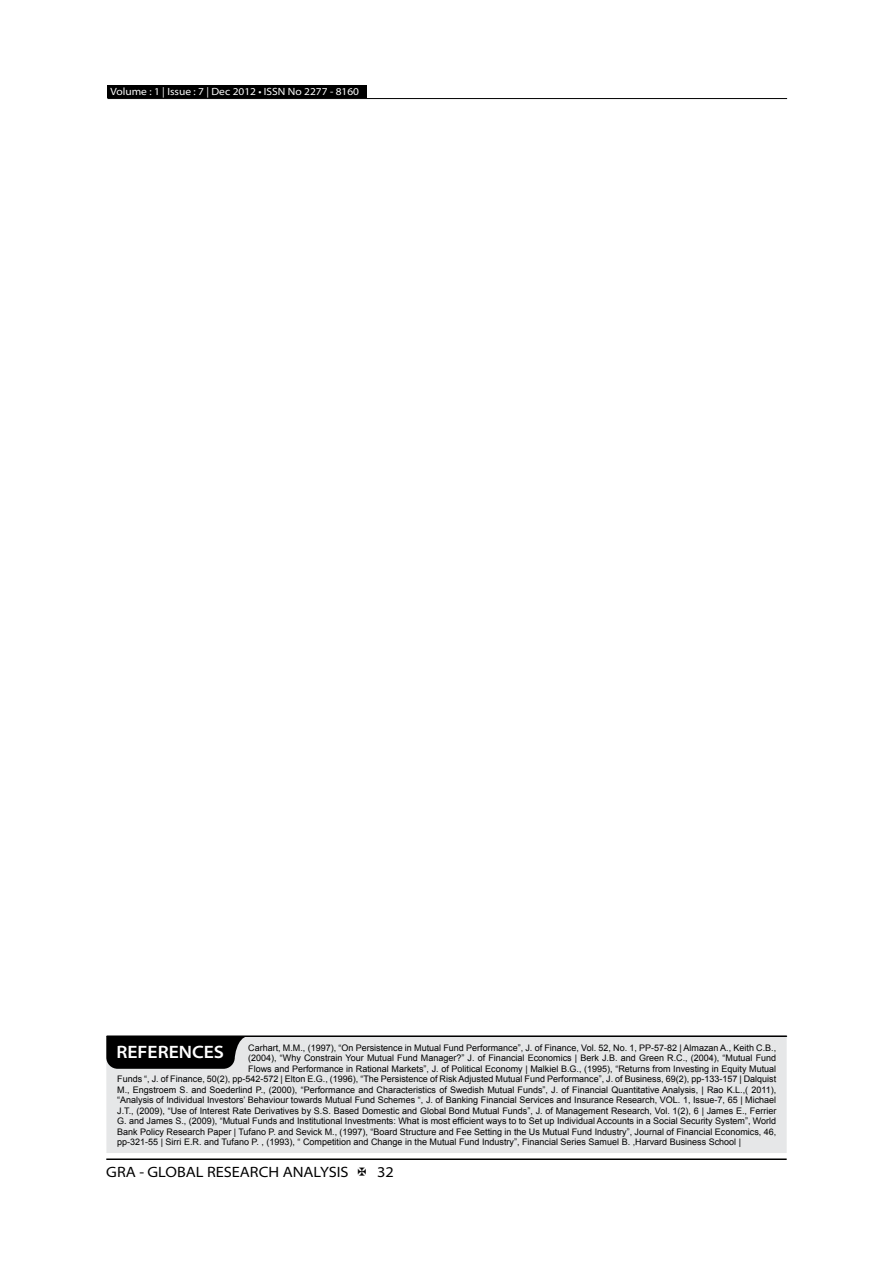
<style>
.page{position:relative;width:893px;height:1263px;background:#fff}
.page>*{position:absolute;margin:0;border:0;box-sizing:border-box;transform-origin:0 0}
.t1{font:600 semi-expanded 18px "Myriad Pro";color:#fff}
.t2{font:semi-expanded 15px "Myriad Pro";color:#000}
.t3{font:semi-expanded 10.5px "Myriad Pro";color:#fff}
.t4{font:9px "Arial";color:#000}
</style>
<div class="page">
<hr style="left:106px;top:1158px;width:681px;height:2px;background:#000">
<div style="left:107px;top:85px;width:260px;height:13px;background:#000"></div>
<hr style="left:107px;top:98px;width:680px;height:1px;background:#000">
<div style="left:106px;top:1035px;width:681px;height:118px;background:#e6e7e8"></div>
<hr style="left:107px;top:1035px;width:679px;height:2px;background:#000">
<svg style="left:106px;top:1036px;width:142px;height:33px;background:#161616"></svg>
<p class="t3" style="left:110px;top:86px;width:250px">Volume : 1 | Issue : 7 | Dec 2012 • ISSN No 2277 - 8160</p>
<h1 class="t1" style="left:117px;top:1042px;width:109px">REFERENCES</h1>
<p class="t4" style="left:248px;top:1042px;width:530px">Carhart, M.M., (1997), “On Persistence in Mutual Fund Performance”, J. of Finance, Vol. 52, No. 1, PP-57-82 | Almazan A., Keith C.B.,</p>
<p class="t4" style="left:248px;top:1052px;width:530px">(2004), “Why Constrain Your Mutual Fund Manager?” J. of Financial Economics | Berk J.B. and Green R.C., (2004), “Mutual Fund</p>
<p class="t4" style="left:248px;top:1063px;width:530px">Flows and Performance in Rational Markets”, J. of Political Economy | Malkiel B.G., (1995), “Returns from Investing in Equity Mutual</p>
<p class="t4" style="left:117px;top:1073px;width:661px">Funds “, J. of Finance, 50(2), pp-542-572 | Elton E.G., (1996), “The Persistence of Risk Adjusted Mutual Fund Performance”, J. of Business, 69(2), pp-133-157 | Dalquist</p>
<p class="t4" style="left:117px;top:1084px;width:661px">M., Engstroem S. and Soederlind P., (2000), “Performance and Characteristics of Swedish Mutual Funds”, J. of Financial Quantitative Analysis, | Rao K.L.,( 2011),</p>
<p class="t4" style="left:117px;top:1094px;width:661px">“Analysis of Individual Investors’ Behaviour towards Mutual Fund Schemes “, J. of Banking Financial Services and Insurance Research, VOL. 1, Issue-7, 65 | Michael</p>
<p class="t4" style="left:117px;top:1105px;width:661px">J.T., (2009), “Use of Interest Rate Derivatives by S.S. Based Domestic and Global Bond Mutual Funds”, J. of Management Research, Vol. 1(2), 6 | James E., Ferrier</p>
<p class="t4" style="left:117px;top:1115px;width:661px">G. and James S., (2009), “Mutual Funds and Institutional Investments: What is most efficient ways to to Set up Individual Accounts in a Social Security System”, World</p>
<p class="t4" style="left:117px;top:1126px;width:661px">Bank Policy Research Paper | Tufano P. and Sevick M., (1997), “Board Structure and Fee Setting in the Us Mutual Fund Industry”, Journal of Financial Economics, 46,</p>
<p class="t4" style="left:117px;top:1136px;width:625px">pp-321-55 | Sirri E.R. and Tufano P. , (1993), “ Competition and Change in the Mutual Fund Industry”, Financial Series Samuel B. ,Harvard Business School |</p>
<h2 class="t2" style="left:106px;top:1164px;width:244px">GRA - GLOBAL RESEARCH ANALYSIS</h2>
<h2 class="t2" style="left:377px;top:1164px;width:18px">32</h2>
</div>
